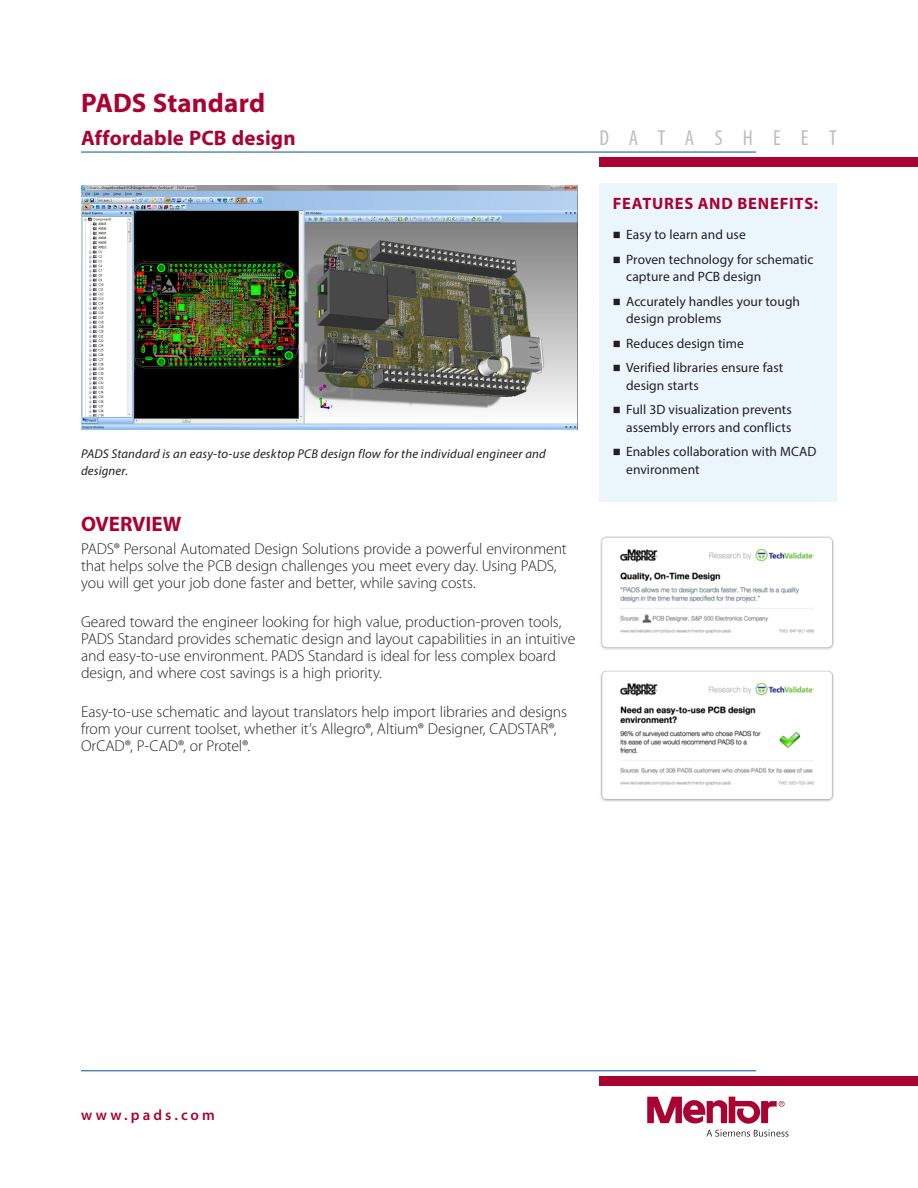
<style>
.page{position:relative;width:918px;height:1188px;background:#fff}
.page>*{position:absolute;margin:0;border:0;box-sizing:border-box;transform-origin:0 0}
.t1{font:700 27px "Myriad Pro";letter-spacing:.005em;color:#a90332}
.t2{font:condensed 21.75px "Myriad Pro";letter-spacing:.925em;color:#bcbdc0}
.LEAD-in_Hed{font:700 21px "Myriad Pro";letter-spacing:.005em;color:#a90332}
.SIDEBAR_Hed-01{font:700 16.5px "Myriad Pro";letter-spacing:.05em;color:#a90332}
.BODY-01{font:300 15.75px/17.2px "Myriad Pro";letter-spacing:-.005em;color:#231f20}
.t3{font:600 15px "Myriad Pro";letter-spacing:.2em;color:#a90332}
.t4{font:13.5px/17.2px "Myriad Pro";letter-spacing:.005em;color:#231f20}
.CAPTION-01{font:italic 12.75px/16.5px "Myriad Pro";letter-spacing:.015em;color:#231f20}
.s1{font-family:"Courier Std"}
</style>
<div class="page">
<div style="left:599px;top:157px;width:319px;height:10px;background:#a90332"></div>
<hr style="left:81px;top:152px;width:675px;height:1px;background:#01539e">
<div style="left:599px;top:1076px;width:319px;height:9px;background:#a90332"></div>
<hr style="left:81px;top:1071px;width:675px;height:1px;background:#01539e">
<svg style="left:647px;top:1097px;width:142px;height:40px"></svg>
<div style="left:599px;top:184px;width:238px;height:318px;background:#eaf6fc"></div>
<img style="left:81px;top:186px;width:497px;height:243px">
<img style="left:600px;top:536px;width:234px;height:114px">
<img style="left:600px;top:670px;width:234px;height:132px">
<h1 class="t1" style="left:81px;top:85px;width:186px">PADS Standard</h1>
<h3 class="LEAD-in_Hed" style="left:81px;top:124px;width:216px">Affordable PCB design</h3>
<p class="CAPTION-01" style="left:81px;top:445px;width:466px">PADS Standard is an easy-to-use desktop PCB design flow for the individual engineer and designer.</p>
<p class="LEAD-in_Hed" style="left:81px;top:510px;width:102px">OVERVIEW</p>
<p class="BODY-01" style="left:81px;top:540px;width:487px">PADS® Personal Automated Design Solutions provide a powerful environment that helps solve the PCB design challenges you meet every day. Using PADS, you will get your job done faster and better, while saving costs.</p>
<p class="BODY-01" style="left:81px;top:613px;width:496px">Geared toward the engineer looking for high value, production-proven tools, PADS Standard provides schematic design and layout capabilities in an intuitive and easy-to-use environment. PADS Standard is ideal for less complex board design, and where cost savings is a high priority.</p>
<p class="BODY-01" style="left:81px;top:703px;width:487px">Easy-to-use schematic and layout translators help import libraries and designs from your current toolset, whether it’s Allegro®, Altium® Designer, CADSTAR®,<br>OrCAD®, P-CAD®, or Protel®.</p>
<h2 class="t2" style="left:599px;top:125px;width:239px">DATASHEET</h2>
<p class="SIDEBAR_Hed-01" style="left:613px;top:193px;width:207px">FEATURES AND BENEFITS:</p>
<p class="t4" style="left:613px;top:226px;width:135px"><span class="s1">■</span> Easy to learn and use</p>
<p class="t4" style="left:626px;top:250px;width:189px;text-indent:-14px"><span class="s1">■</span> Proven technology for schematic capture and PCB design</p>
<p class="t4" style="left:626px;top:292px;width:175px;text-indent:-14px"><span class="s1">■</span> Accurately handles your tough design problems</p>
<p class="t4" style="left:613px;top:334px;width:133px"><span class="s1">■</span> Reduces design time</p>
<p class="t4" style="left:626px;top:359px;width:159px;text-indent:-14px"><span class="s1">■</span> Verified libraries ensure fast design starts</p>
<p class="t4" style="left:613px;top:401px;width:181px;text-align:right"><span class="s1">■</span> Full 3D visualization prevents assembly errors and conflicts</p>
<p class="t4" style="left:626px;top:443px;width:192px;text-indent:-14px"><span class="s1">■</span> Enables collaboration with MCAD environment</p>
<p class="t3" style="left:81px;top:1105px;width:135px">www.pads.com</p>
</div>
